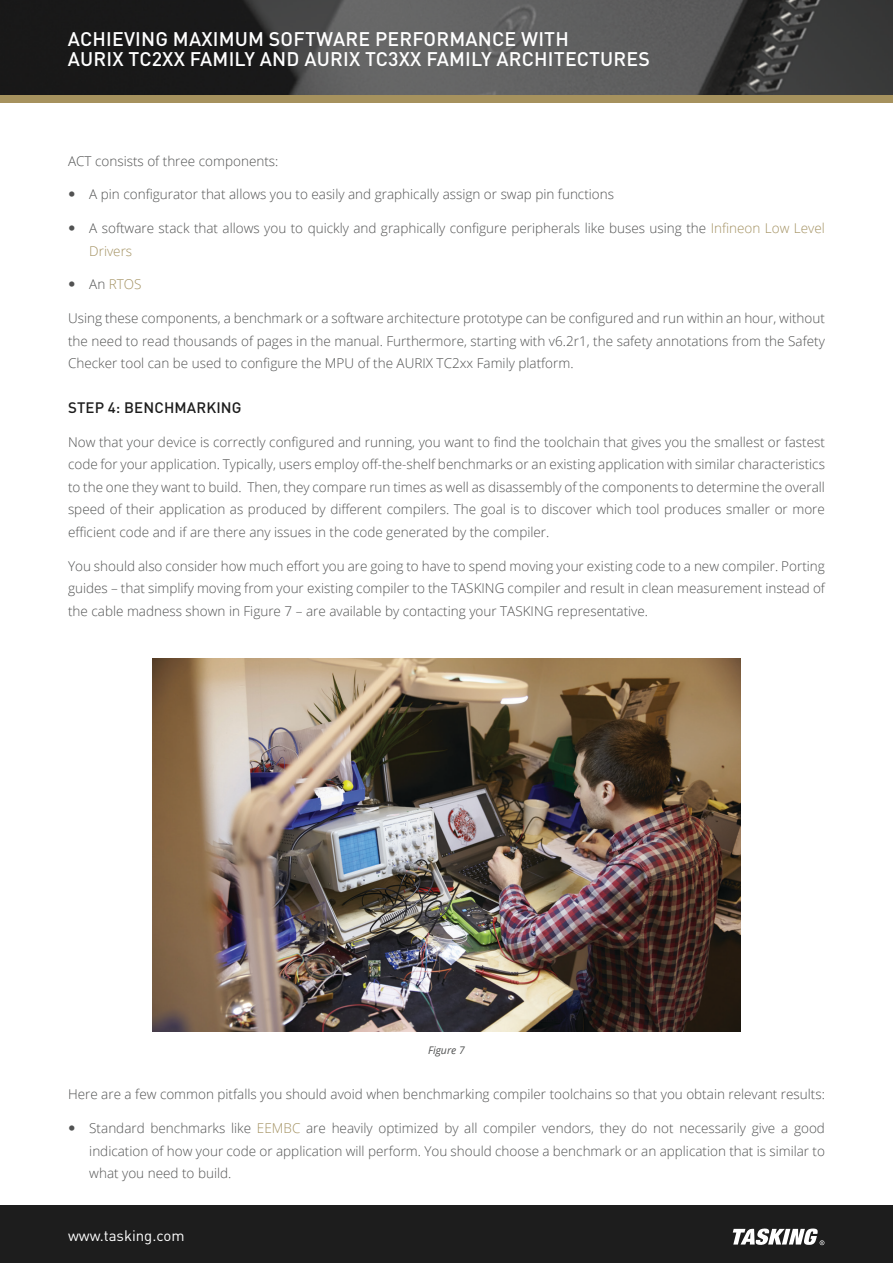
<style>
.page{position:relative;width:893px;height:1263px;background:#fff}
.page>*{position:absolute;margin:0;border:0;box-sizing:border-box;transform-origin:0 0}
.t1{font:500 19.5px/19.5px "DIN Pro";letter-spacing:.01em;color:#fff}
.Caps_Title{font:500 15px "DIN Pro";letter-spacing:.01em;color:#1d1d1d}
.t2{font:15px "DIN Pro";color:#fff}
.Basic_Content{font:300 13.5px/22.5px "Open Sans";color:#515252;text-align:justify}
.t3{font:300 13.5px "Open Sans";color:#a39161}
.Basic_Content-2{font:italic 10.5px "Open Sans";color:#515252}
.s1{color:#a39161}
.s2{color:#515252}
</style>
<div class="page">
<img style="left:0;top:0;width:893px;height:96px">
<div style="left:0;top:96px;width:893px;height:7px;background:#a6925e"></div>
<div style="left:0;top:1205px;width:893px;height:58px;background:#1d1d1d"></div>
<svg style="left:733px;top:1228px;width:91px;height:17px"></svg>
<img style="left:153px;top:658px;width:587px;height:373px">
<h1 class="t1" style="left:68px;top:29px;width:584px">ACHIEVING MAXIMUM SOFTWARE PERFORMANCE WITH<br>AURIX TC2XX FAMILY AND AURIX TC3XX FAMILY ARCHITECTURES</h1>
<p class="Basic_Content" style="left:68px;top:149px;width:212px">ACT consists of three components:</p>
<p class="Basic_Content" style="left:89px;top:183px;width:526px">A pin configurator that allows you to easily and graphically assign or swap pin functions</p>
<p class="Basic_Content" style="left:89px;top:217px;width:737px">A software stack that allows you to quickly and graphically configure peripherals like buses using the <span class="s1">Infineon Low Level<br>Drivers</span></p>
<p class="t3" style="left:89px;top:275px;width:54px"><span class="s2">An</span> RTOS</p>
<p class="Basic_Content" style="left:68px;top:307px;width:758px">Using these components, a benchmark or a software architecture prototype can be configured and run within an hour, without the need to read thousands of pages in the manual. Furthermore, starting with v6.2r1, the safety annotations from the Safety Checker tool can be used to configure the MPU of the AURIX TC2xx Family platform.</p>
<p class="Caps_Title" style="left:68px;top:397px;width:175px">STEP 4: BENCHMARKING</p>
<p class="Basic_Content" style="left:68px;top:430px;width:758px">Now that your device is correctly configured and running, you want to find the toolchain that gives you the smallest or fastest code for your application. Typically, users employ off-the-shelf benchmarks or an existing application with similar characteristics to the one they want to build. Then, they compare run times as well as disassembly of the components to determine the overall speed of their application as produced by different compilers. The goal is to discover which tool produces smaller or more efficient code and if are there any issues in the code generated by the compiler.</p>
<p class="Basic_Content" style="left:68px;top:554px;width:758px">You should also consider how much effort you are going to have to spend moving your existing code to a new compiler. Porting guides – that simplify moving from your existing compiler to the TASKING compiler and result in clean measurement instead of the cable madness shown in Figure 7 – are available by contacting your TASKING representative.</p>
<p class="Basic_Content-2" style="left:428px;top:1043px;width:38px">Figure 7</p>
<p class="Basic_Content" style="left:68px;top:1083px;width:758px">Here are a few common pitfalls you should avoid when benchmarking compiler toolchains so that you obtain relevant results:</p>
<p class="Basic_Content" style="left:89px;top:1117px;width:737px">Standard benchmarks like <span class="s1">EEMBC</span> are heavily optimized by all compiler vendors, they do not necessarily give a good indication of how your code or application will perform. You should choose a benchmark or an application that is similar to what you need to build.</p>
<p class="t2" style="left:68px;top:1226px;width:118px">www.tasking.com</p>
</div>
